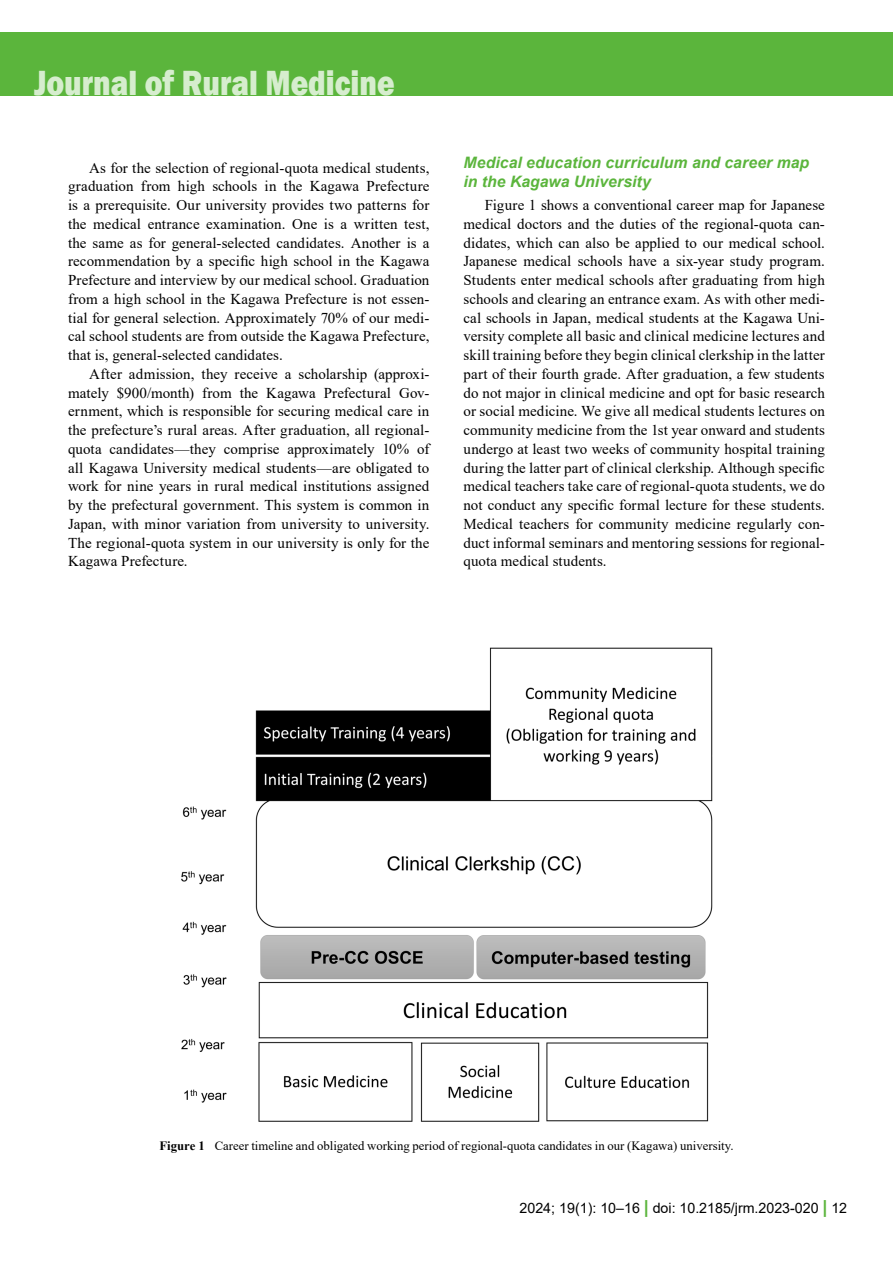
<style>
.page{position:relative;width:893px;height:1263px;background:#fff}
.page>*{position:absolute;margin:0;border:0;box-sizing:border-box;transform-origin:0 0}
.t1{font:800 36px "Franklin Gothic";color:#d6edce;scale:.83 1}
.t2{font:italic 700 15.75px/18.8px "Arial";letter-spacing:.005em;color:#5bb53c}
.t3{font:15px/18.8px "Times New Roman";letter-spacing:.005em;color:#000;text-align:justify}
.t4{font:14.25px "Arial";color:#000}
.t5{font:12.75px "Times New Roman";color:#000}
.s1{font-weight:700}
.s2{font-weight:700;font-size:18px;color:#5bb53c}
</style>
<div class="page">
<div style="left:0;top:32px;width:893px;height:64px;background:#5bb53c"></div>
<img style="left:181px;top:647px;width:531px;height:475px">
<h1 class="t1" style="left:34px;top:59px;width:436px">Journal of Rural Medicine</h1>
<p class="t3" style="left:68px;top:158px;width:363px;text-indent:21px">As for the selection of regional-quota medical students, graduation from high schools in the Kagawa Prefecture is a prerequisite. Our university provides two patterns for the medical entrance examination. One is a written test, the same as for general-selected candidates. Another is a recommendation by a specific high school in the Kagawa Prefecture and interview by our medical school. Graduation from a high school in the Kagawa Prefecture is not essen&shy;tial for general selection. Approximately 70% of our medi&shy;cal school students are from outside the Kagawa Prefecture, that is, general-selected candidates.</p>
<p class="t3" style="left:68px;top:364px;width:363px;text-indent:21px">After admission, they receive a scholarship (approxi&shy;mately $900/month) from the Kagawa Prefectural Gov&shy;ernment, which is responsible for securing medical care in the prefecture’s rural areas. After graduation, all regional&shy;quota candidates—they comprise approximately 10% of all Kagawa University medical students—are obligated to work for nine years in rural medical institutions assigned by the prefectural government. This system is common in Japan, with minor variation from university to university.<br>The regional-quota system in our university is only for the Kagawa Prefecture.</p>
<p class="t2" style="left:463px;top:154px;width:347px">Medical education curriculum and career map in the Kagawa University</p>
<p class="t3" style="left:463px;top:195px;width:363px;text-indent:21px">Figure 1 shows a conventional career map for Japanese medical doctors and the duties of the regional-quota can&shy;didates, which can also be applied to our medical school.<br>Japanese medical schools have a six-year study program.<br>Students enter medical schools after graduating from high schools and clearing an entrance exam. As with other medi&shy;cal schools in Japan, medical students at the Kagawa Uni&shy;versity complete all basic and clinical medicine lectures and skill training before they begin clinical clerkship in the latter part of their fourth grade. After graduation, a few students do not major in clinical medicine and opt for basic research or social medicine. We give all medical students lectures on community medicine from the 1st year onward and students undergo at least two weeks of community hospital training during the latter part of clinical clerkship. Although specific medical teachers take care of regional-quota students, we do not conduct any specific formal lecture for these students.<br>Medical teachers for community medicine regularly con&shy;duct informal seminars and mentoring sessions for regional&shy;quota medical students.</p>
<p class="t5" style="left:159px;top:1137px;width:576px"><span class="s1">Figure 1</span> Career timeline and obligated working period of regional-quota candidates in our (Kagawa) university.</p>
<p class="t4" style="left:519px;top:1198px;width:329px">2024; 19(1): 10–16 <span class="s2">|</span> doi: 10.2185/jrm.2023-020 <span class="s2">|</span> 12</p>
</div>
